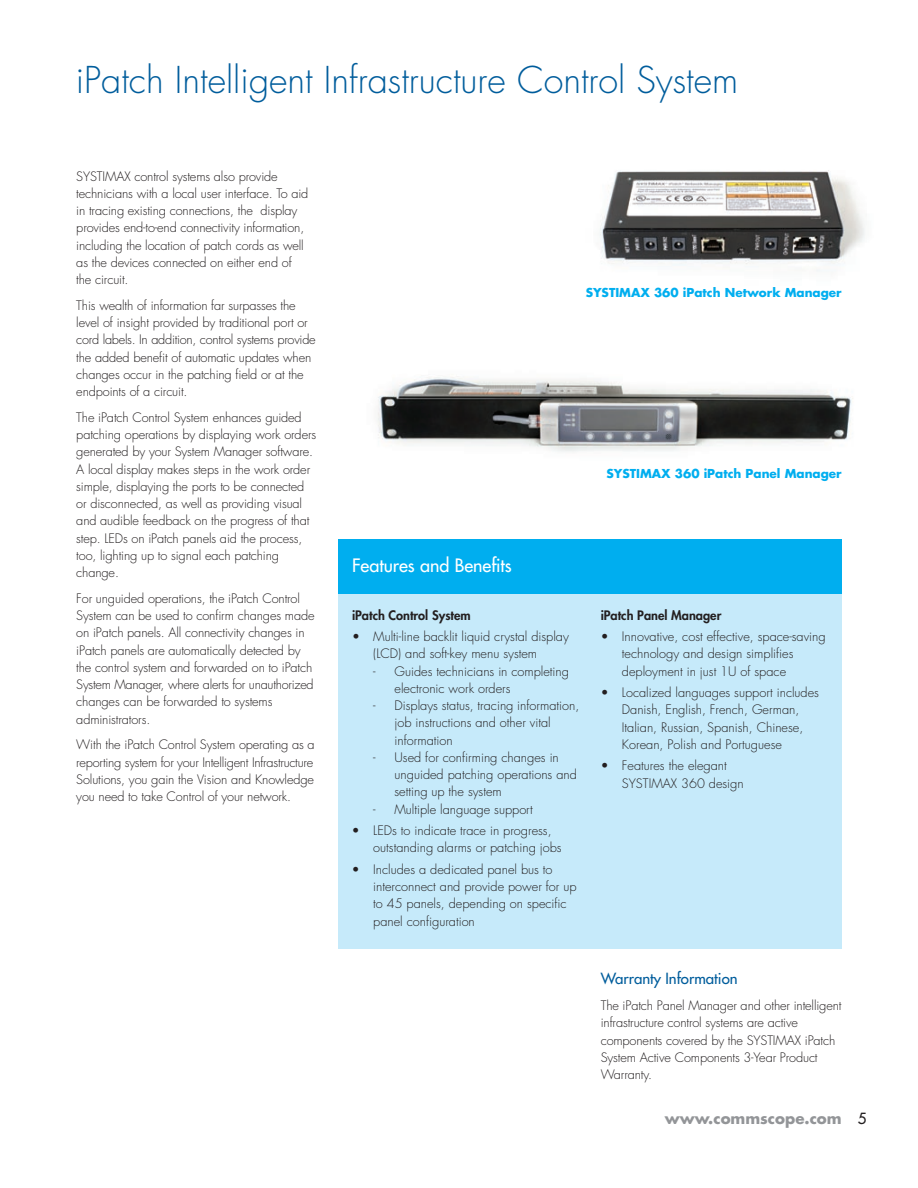
<style>
.page{position:relative;width:918px;height:1188px;background:#fff}
.page>*{position:absolute;margin:0;border:0;box-sizing:border-box;transform-origin:0 0}
.t1{font:300 36px "Futura Std";color:#005d9c}
.t2{font:500 18px "Futura Std";color:#fff}
.t3{font:500 15px "Futura Std";color:#005d9c}
.t4{font:700 15px "Futura Std";color:#939598}
.t5{font:300 12.75px/17.2px "Futura Std";letter-spacing:-.01em;color:#231f20}
.t6{font:800 12.75px "Futura Std";color:#231f20}
.t7{font:700 12px "Futura Std";color:#00aeef}
.s1{font-weight:500;color:#231f20}
</style>
<div class="page">
<img style="left:600px;top:170px;width:265px;height:102px">
<img style="left:377px;top:376px;width:476px;height:76px">
<div style="left:339px;top:591px;width:503px;height:357px;background:#c6eafa"></div>
<div style="left:339px;top:539px;width:503px;height:55px;background:#00aeef"></div>
<h1 class="t1" style="left:76px;top:59px;width:664px">iPatch Intelligent Infrastructure Control System</h1>
<p class="t5" style="left:76px;top:168px;width:234px">SYSTIMAX control systems also provide technicians with a local user interface. To aid in tracing existing connections, the display provides end-to-end connectivity information, including the location of patch cords as well as the devices connected on either end of the circuit.</p>
<p class="t5" style="left:76px;top:297px;width:241px">This wealth of information far surpasses the level of insight provided by traditional port or cord labels. In addition, control systems provide the added benefit of automatic updates when changes occur in the patching field or at the endpoints of a circuit.</p>
<p class="t5" style="left:76px;top:409px;width:241px">The iPatch Control System enhances guided patching operations by displaying work orders generated by your System Manager software.<br>A local display makes steps in the work order simple, displaying the ports to be connected or disconnected, as well as providing visual and audible feedback on the progress of that step. LEDs on iPatch panels aid the process, too, lighting up to signal each patching change.</p>
<p class="t5" style="left:76px;top:590px;width:240px">For unguided operations, the iPatch Control System can be used to confirm changes made on iPatch panels. All connectivity changes in iPatch panels are automatically detected by the control system and forwarded on to iPatch System Manager, where alerts for unauthorized changes can be forwarded to systems administrators.</p>
<p class="t5" style="left:76px;top:736px;width:240px;text-align:justify">With the iPatch Control System operating as a reporting system for your Intelligent Infrastructure Solutions, you gain the Vision and Knowledge you need to take Control of your network.</p>
<p class="t7" style="left:586px;top:284px;width:257px">SYSTIMAX 360 iPatch Network Manager</p>
<p class="t7" style="left:606px;top:465px;width:237px">SYSTIMAX 360 iPatch Panel Manager</p>
<h2 class="t2" style="left:352px;top:554px;width:161px">Features and Benefits</h2>
<p class="t6" style="left:352px;top:607px;width:120px">iPatch Control System</p>
<p class="t5" style="left:373px;top:628px;width:197px;text-indent:-21px">• Multi-line backlit liquid crystal display (LCD) and soft-key menu system</p>
<p class="t5" style="left:395px;top:663px;width:176px;text-indent:-21px">- Guides technicians in completing electronic work orders</p>
<p class="t5" style="left:395px;top:697px;width:186px;text-indent:-21px">- Displays status, tracing information, job instructions and other vital information</p>
<p class="t5" style="left:395px;top:749px;width:184px;text-indent:-21px">- Used for confirming changes in unguided patching operations and setting up the system</p>
<p class="t5" style="left:373px;top:801px;width:161px">- Multiple language support</p>
<p class="t5" style="left:373px;top:822px;width:190px;text-indent:-21px">• LEDs to indicate trace in progress, outstanding alarms or patching jobs</p>
<p class="t5" style="left:373px;top:861px;width:205px;text-indent:-21px">• Includes a dedicated panel bus to interconnect and provide power for up to 45 panels, depending on specific panel configuration</p>
<p class="t6" style="left:601px;top:607px;width:122px">iPatch Panel Manager</p>
<p class="t5" style="left:622px;top:628px;width:205px;text-indent:-21px">• Innovative, cost effective, space-saving technology and design simplifies deployment in just 1U of space</p>
<p class="t5" style="left:622px;top:684px;width:199px;text-indent:-21px">• Localized languages support includes Danish, English, French, German, Italian, Russian, Spanish, Chinese, Korean, Polish and Portuguese</p>
<p class="t5" style="left:622px;top:757px;width:123px;text-indent:-21px">• Features the elegant<br>SYSTIMAX 360 design</p>
<p class="t3" style="left:601px;top:969px;width:138px">Warranty Information</p>
<p class="t5" style="left:601px;top:997px;width:242px">The iPatch Panel Manager and other intelligent infrastructure control systems are active components covered by the SYSTIMAX iPatch System Active Components 3-Year Product Warranty.</p>
<p class="t4" style="left:665px;top:1109px;width:203px">www.commscope.com <span class="s1">5</span></p>
</div>
